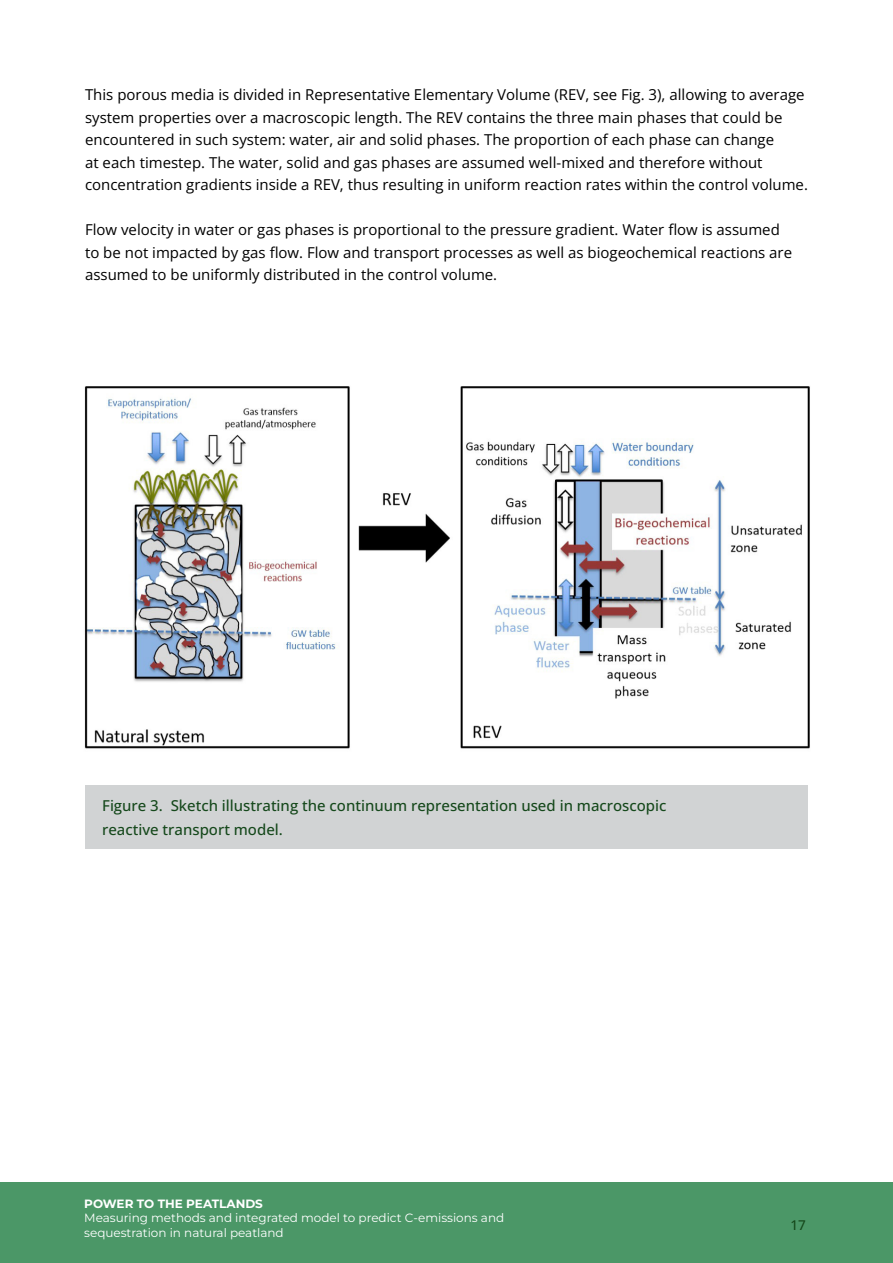
<style>
.page{position:relative;width:893px;height:1263px;background:#fff}
.page>*{position:absolute;margin:0;border:0;box-sizing:border-box;transform-origin:0 0}
.t1{font:15px/22.5px "Open Sans";color:#000}
.t2{font:500 15px/24px "Open Sans";color:#15481b}
.t3{font:500 13.5px "Open Sans";color:#15481b}
.t4{font:12px/14.4px "Montserrat";color:#fff}
.t5{font:700 12px "Montserrat";color:#fff}
</style>
<div class="page">
<div style="left:0;top:1182px;width:893px;height:81px;background:#4b9767"></div>
<img style="left:84px;top:386px;width:726px;height:363px">
<div style="left:85px;top:785px;width:723px;height:63px;background:#d1d3d4"></div>
<p class="t1" style="left:85px;top:83px;width:724px">This porous media is divided in Representative Elementary Volume (REV, see Fig. 3), allowing to average system properties over a macroscopic length. The REV contains the three main phases that could be encountered in such system: water, air and solid phases. The proportion of each phase can change<br>at each timestep. The water, solid and gas phases are assumed well-mixed and therefore without concentration gradients inside a REV, thus resulting in uniform reaction rates within the control volume.</p>
<p class="t1" style="left:85px;top:218px;width:709px">Flow velocity in water or gas phases is proportional to the pressure gradient. Water flow is assumed to be not impacted by gas flow. Flow and transport processes as well as biogeochemical reactions are assumed to be uniformly distributed in the control volume.</p>
<p class="t2" style="left:102px;top:793px;width:566px">Figure 3. Sketch illustrating the continuum representation used in macroscopic reactive transport model.</p>
<p class="t5" style="left:84px;top:1196px;width:180px">POWER TO THE PEATLANDS</p>
<p class="t4" style="left:84px;top:1211px;width:422px">Measuring methods and integrated model to predict C-emissions and sequestration in natural peatland</p>
<p class="t3" style="left:791px;top:1215px;width:17px">17</p>
</div>
